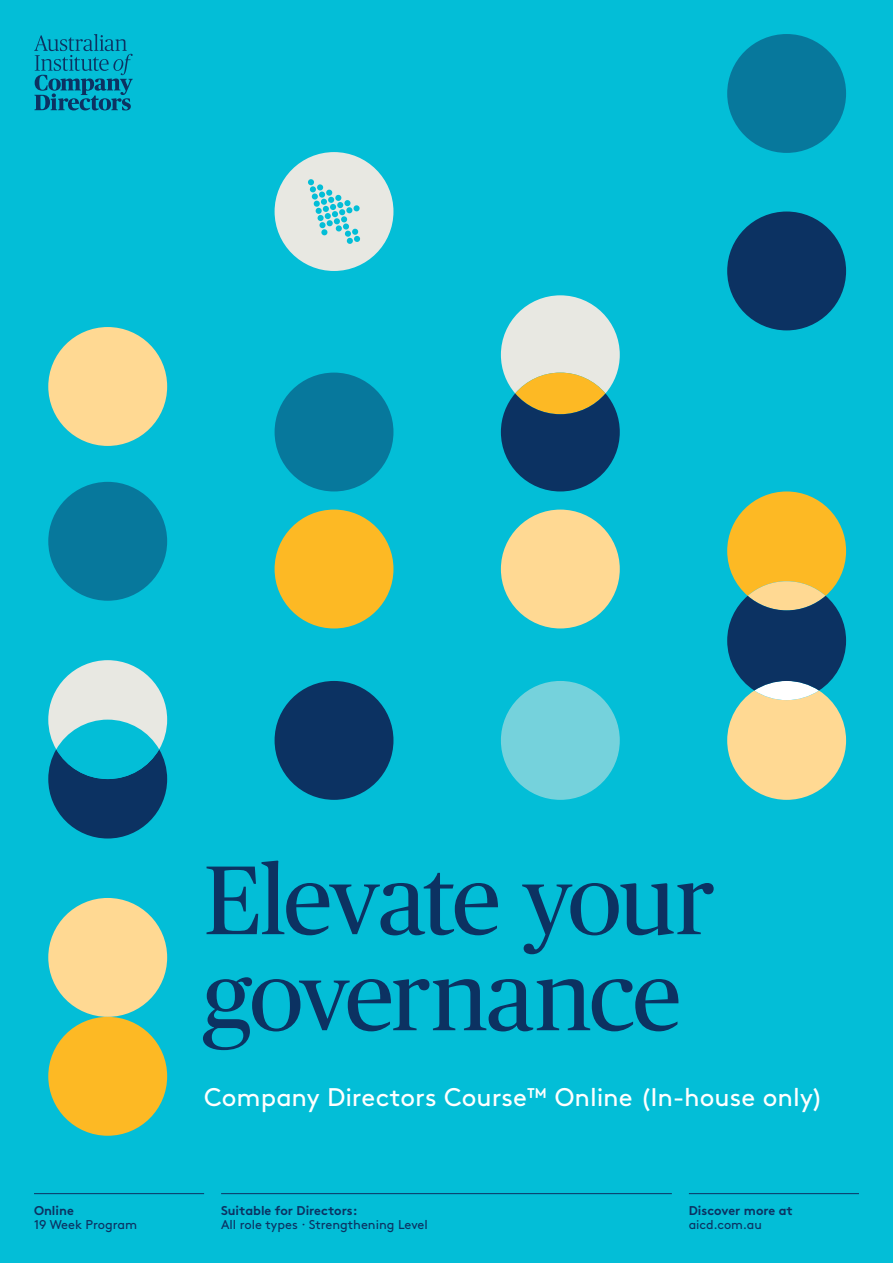
<style>
.page{position:relative;width:893px;height:1263px;background:#03bed7}
.page>*{position:absolute;margin:0;border:0;box-sizing:border-box;transform-origin:0 0}
.t1{font:97.5px/96px "Publico Headline";letter-spacing:-.025em;color:#0c3262}
.t2{font:25.5px "Brown Std";color:#fff}
.t3{font:12.75px "Brown Std";color:#0c3262}
.t4{font:700 12.75px "Brown Std";color:#0c3262}
</style>
<div class="page">
<hr style="left:34px;top:1193px;width:170px;height:1px;background:#0c3262">
<div style="left:48px;top:327px;width:119px;height:119px;background:#ffd993;border-radius:50%"></div>
<div style="left:48px;top:482px;width:119px;height:119px;background:#07789c;border-radius:50%"></div>
<div style="left:48px;top:898px;width:119px;height:119px;background:#ffd993;border-radius:50%"></div>
<div style="left:48px;top:1017px;width:119px;height:119px;background:#fdb924;border-radius:50%"></div>
<div style="left:275px;top:152px;width:118px;height:119px;background:#e8e8e2;border-radius:50%"></div>
<div style="left:275px;top:373px;width:118px;height:118px;background:#07789c;border-radius:50%"></div>
<div style="left:275px;top:510px;width:118px;height:118px;background:#fdb924;border-radius:50%"></div>
<div style="left:501px;top:510px;width:119px;height:118px;background:#ffd993;border-radius:50%"></div>
<div style="left:501px;top:681px;width:119px;height:119px;background:#75d2dc;border-radius:50%"></div>
<div style="left:275px;top:681px;width:118px;height:119px;background:#0c3262;border-radius:50%"></div>
<div style="left:727px;top:212px;width:119px;height:118px;background:#0c3262;border-radius:50%"></div>
<div style="left:727px;top:34px;width:119px;height:119px;background:#07789c;border-radius:50%"></div>
<svg style="left:48px;top:660px;width:119px;height:178px"></svg>
<svg style="left:727px;top:491px;width:119px;height:309px"></svg>
<svg style="left:501px;top:295px;width:119px;height:196px"></svg>
<div style="left:308px;top:179px;width:6px;height:7px;background:#03bed7;border-radius:3px"></div>
<div style="left:310px;top:186px;width:6px;height:7px;background:#03bed7;border-radius:3px"></div>
<svg style="left:311px;top:193px;width:7px;height:7px"></svg>
<div style="left:313px;top:200px;width:7px;height:7px;background:#03bed7;border-radius:3px"></div>
<svg style="left:315px;top:207px;width:7px;height:7px"></svg>
<div style="left:317px;top:215px;width:7px;height:6px;background:#03bed7;border-radius:3px"></div>
<svg style="left:319px;top:222px;width:7px;height:7px"></svg>
<div style="left:317px;top:184px;width:6px;height:7px;background:#03bed7;border-radius:3px"></div>
<div style="left:319px;top:191px;width:6px;height:7px;background:#03bed7;border-radius:3px"></div>
<div style="left:321px;top:198px;width:6px;height:7px;background:#03bed7;border-radius:3px"></div>
<div style="left:322px;top:206px;width:7px;height:6px;background:#03bed7;border-radius:3px"></div>
<div style="left:324px;top:213px;width:7px;height:6px;background:#03bed7;border-radius:3px"></div>
<svg style="left:326px;top:220px;width:7px;height:7px"></svg>
<div style="left:326px;top:189px;width:7px;height:7px;background:#03bed7;border-radius:3px"></div>
<div style="left:328px;top:196px;width:6px;height:7px;background:#03bed7;border-radius:3px"></div>
<svg style="left:330px;top:204px;width:8px;height:13px"></svg>
<div style="left:334px;top:218px;width:6px;height:7px;background:#03bed7;border-radius:3px"></div>
<div style="left:335px;top:195px;width:7px;height:6px;background:#03bed7;border-radius:3px"></div>
<div style="left:337px;top:202px;width:7px;height:6px;background:#03bed7;border-radius:3px"></div>
<svg style="left:339px;top:209px;width:7px;height:7px"></svg>
<div style="left:341px;top:216px;width:6px;height:7px;background:#03bed7;border-radius:3px"></div>
<div style="left:344px;top:200px;width:7px;height:6px;background:#03bed7;border-radius:3px"></div>
<svg style="left:346px;top:207px;width:7px;height:7px"></svg>
<svg style="left:353px;top:205px;width:7px;height:7px"></svg>
<svg style="left:321px;top:229px;width:7px;height:7px"></svg>
<svg style="left:335px;top:225px;width:7px;height:7px"></svg>
<div style="left:343px;top:223px;width:6px;height:7px;background:#03bed7;border-radius:3px"></div>
<div style="left:345px;top:230px;width:6px;height:7px;background:#03bed7;border-radius:3px"></div>
<svg style="left:346px;top:237px;width:7px;height:7px"></svg>
<div style="left:352px;top:228px;width:6px;height:7px;background:#03bed7;border-radius:3px"></div>
<svg style="left:354px;top:236px;width:6px;height:6px"></svg>
<svg style="left:34px;top:34px;width:99px;height:76px"></svg>
<hr style="left:689px;top:1193px;width:170px;height:1px;background:#0c3262">
<hr style="left:221px;top:1193px;width:451px;height:1px;background:#0c3262">
<p class="t4" style="left:34px;top:1203px;width:41px">Online</p>
<p class="t3" style="left:34px;top:1217px;width:105px">19 Week Program</p>
<h1 class="t1" style="left:204px;top:847px;width:512px">Elevate your governance</h1>
<h2 class="t2" style="left:204px;top:1082px;width:621px">Company Directors Course™ Online (In-house only)</h2>
<p class="t4" style="left:221px;top:1203px;width:138px">Suitable for Directors:</p>
<p class="t3" style="left:221px;top:1217px;width:208px">All role types · Strengthening Level</p>
<p class="t4" style="left:689px;top:1203px;width:106px">Discover more at</p>
<p class="t3" style="left:689px;top:1217px;width:74px">aicd.com.au</p>
</div>
